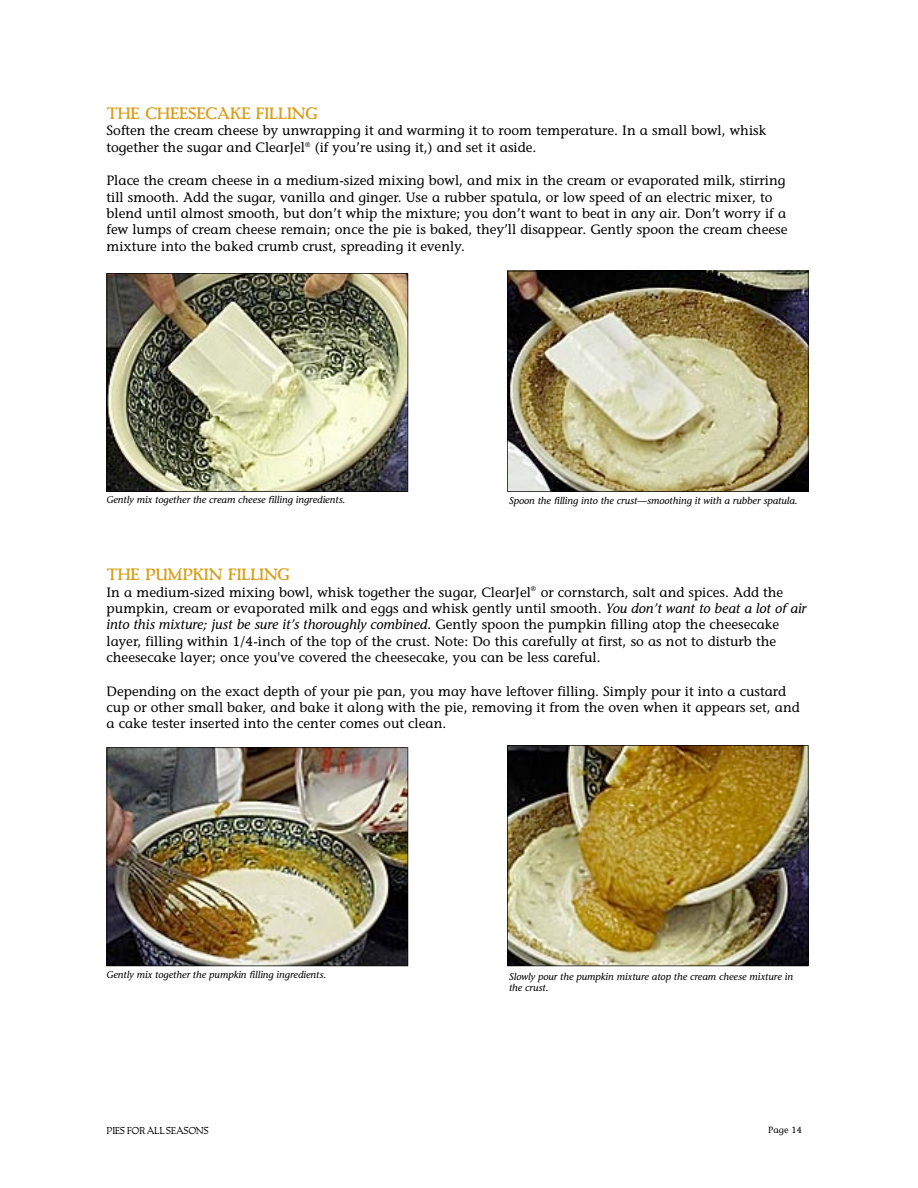
<style>
.page{position:relative;width:918px;height:1188px;background:#fff}
.page>*{position:absolute;margin:0;border:0;box-sizing:border-box;transform-origin:0 0}
.t1{font:15px "OPTI Packard Bold C";color:#d79f1b}
.t2{font:13.5px/16.5px "Stone Informal";color:#000}
.t3{font:italic 9.75px/11.1px "Stone Informal";color:#000}
.t4{font:9px "OPTI Packard C";color:#000}
.t5{font:9px "Stone Informal";color:#000}
.s1{font-style:italic}
</style>
<div class="page">
<img style="left:107px;top:273px;width:301px;height:219px">
<img style="left:507px;top:271px;width:302px;height:221px">
<img style="left:107px;top:747px;width:301px;height:219px">
<img style="left:507px;top:745px;width:302px;height:221px">
<p class="t1" style="left:107px;top:107px;width:212px">THE CHEESECAKE FILLING</p>
<p class="t2" style="left:107px;top:124px;width:661px">Soften the cream cheese by unwrapping it and warming it to room temperature. In a small bowl, whisk together the sugar and ClearJel<sup>®</sup> (if you’re using it,) and set it aside.</p>
<p class="t2" style="left:107px;top:174px;width:683px">Place the cream cheese in a medium-sized mixing bowl, and mix in the cream or evaporated milk, stirring till smooth. Add the sugar, vanilla and ginger. Use a rubber spatula, or low speed of an electric mixer, to blend until almost smooth, but don’t whip the mixture; you don’t want to beat in any air. Don’t worry if a few lumps of cream cheese remain; once the pie is baked, they’ll disappear. Gently spoon the cream cheese mixture into the baked crumb crust, spreading it evenly.</p>
<p class="t3" style="left:107px;top:495px;width:240px">Gently mix together the cream cheese filling ingredients.</p>
<p class="t3" style="left:509px;top:496px;width:290px">Spoon the filling into the crust—smoothing it with a rubber spatula.</p>
<p class="t1" style="left:107px;top:568px;width:184px">THE PUMPKIN FILLING</p>
<p class="t2" style="left:107px;top:585px;width:701px">In a medium-sized mixing bowl, whisk together the sugar, ClearJel<sup>®</sup> or cornstarch, salt and spices. Add the pumpkin, cream or evaporated milk and eggs and whisk gently until smooth. <span class="s1">You don’t want to beat a lot of air into this mixture; just be sure it’s thoroughly combined.</span> Gently spoon the pumpkin filling atop the cheesecake layer, filling within 1/4-inch of the top of the crust. Note: Do this carefully at first, so as not to disturb the cheesecake layer; once you've covered the cheesecake, you can be less careful.</p>
<p class="t2" style="left:107px;top:684px;width:695px">Depending on the exact depth of your pie pan, you may have leftover filling. Simply pour it into a custard cup or other small baker, and bake it along with the pie, removing it from the oven when it appears set, and a cake tester inserted into the center comes out clean.</p>
<p class="t3" style="left:107px;top:971px;width:221px">Gently mix together the pumpkin filling ingredients.</p>
<p class="t3" style="left:509px;top:972px;width:285px">Slowly pour the pumpkin mixture atop the cream cheese mixture in the crust.</p>
<p class="t4" style="left:107px;top:1127px;width:103px">PIES FOR ALL SEASONS</p>
<p class="t5" style="left:768px;top:1126px;width:35px">Page 14</p>
</div>
